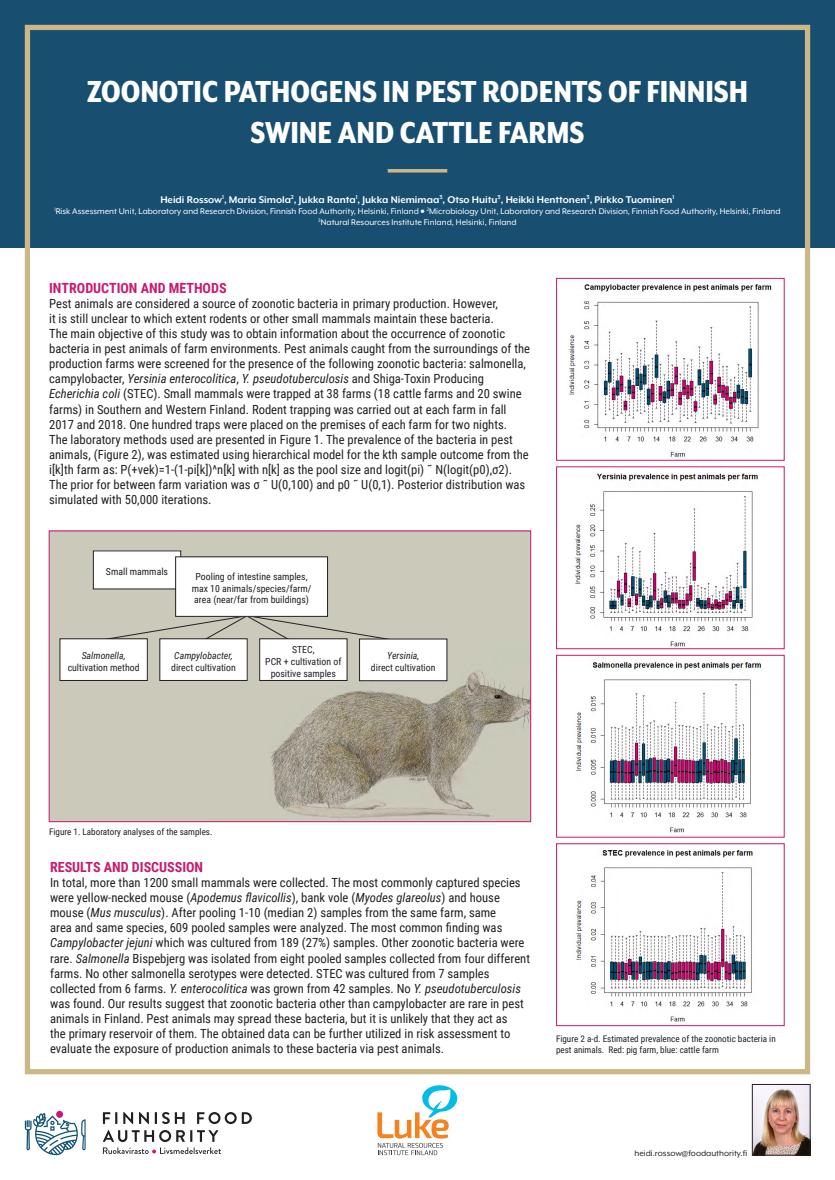
<style>
.page{position:relative;width:835px;height:1180px;background:#fff}
.page>*{position:absolute;margin:0;border:0;box-sizing:border-box;transform-origin:0 0}
.Pääotsikko{font:800 35px/40.2px "Mr Eaves XL San Nar OT";color:#fff;text-align:center}
.Kappaleotsikko{font:700 14px "Roboto Condensed";color:#c71b6f}
.Leipäteksti{font:12.6px/15.1px "Roboto Condensed";color:#231f20}
.Tekijät{font:700 11.2px "Mr Eaves XL Mod OT";color:#fff}
.Laatikkoteksti{font:9.8px/11.5px "Roboto Condensed";color:#231f20;text-align:center}
.Laatikkoteksti-2{font:italic 9.8px "Roboto Condensed";color:#231f20}
.Yhteystiedot{font:9.45px/11.3px "Mr Eaves XL Mod OT";color:#fff;text-align:center}
.Yhteystiedot-2{font:9.45px "Mr Eaves XL Mod OT";color:#231f20}
.Kuvateksti{font:9.1px/10.9px "Roboto Condensed";color:#231f20}
.s1{font-style:italic}
</style>
<div class="page">
<img style="left:51px;top:532px;width:478px;height:288px">
<div style="left:49px;top:530px;width:482px;height:292px;border:1px solid #c71b6f"></div>
<div style="left:0;top:0;width:834px;height:248px;background:#184f71"></div>
<div style="left:25px;top:25px;width:785px;height:1049px;border:5px solid #cbb886"></div>
<img style="left:569px;top:284px;width:203px;height:173px">
<div style="left:556px;top:278px;width:228px;height:182px;border:1px solid #c71b6f"></div>
<img style="left:575px;top:473px;width:183px;height:174px">
<div style="left:556px;top:466px;width:228px;height:183px;border:1px solid #c71b6f"></div>
<img style="left:576px;top:661px;width:186px;height:172px">
<div style="left:556px;top:655px;width:228px;height:182px;border:1px solid #c71b6f"></div>
<hr style="left:387px;top:169px;width:60px;height:3px;background:#cbb886">
<svg style="left:377px;top:1085px;width:80px;height:70px"></svg>
<svg style="left:103px;top:1112px;width:14px;height:12px"></svg>
<svg style="left:123px;top:1112px;width:10px;height:12px"></svg>
<svg style="left:139px;top:1112px;width:10px;height:12px"></svg>
<svg style="left:155px;top:1112px;width:29px;height:12px"></svg>
<svg style="left:197px;top:1112px;width:55px;height:12px"></svg>
<svg style="left:103px;top:1130px;width:118px;height:24px"></svg>
<div style="left:56px;top:1111px;width:7px;height:6px;background:#cf1277;border-radius:50%"></div>
<svg style="left:25px;top:1113px;width:61px;height:42px"></svg>
<img style="left:574px;top:849px;width:181px;height:173px">
<div style="left:556px;top:843px;width:228px;height:183px;border:1px solid #c71b6f"></div>
<div style="left:93px;top:551px;width:88px;height:38px;background:#fff"></div>
<svg style="left:103px;top:615px;width:288px;height:26px;background:#c0bfb1"></svg>
<div style="left:60px;top:639px;width:87px;height:41px;background:#fff"></div>
<div style="left:60px;top:638px;width:88px;height:43px;border:1px solid #231f20"></div>
<div style="left:160px;top:639px;width:87px;height:41px;background:#fff"></div>
<div style="left:159px;top:638px;width:88px;height:43px;border:1px solid #231f20"></div>
<div style="left:260px;top:639px;width:87px;height:41px;background:#fff"></div>
<div style="left:259px;top:638px;width:88px;height:43px;border:1px solid #231f20"></div>
<div style="left:359px;top:639px;width:88px;height:42px;background:#fff"></div>
<div style="left:359px;top:638px;width:88px;height:43px;border:1px solid #231f20"></div>
<div style="left:176px;top:557px;width:151px;height:59px;background:#fff"></div>
<div style="left:175px;top:556px;width:153px;height:61px;border:1px solid #231f20"></div>
<img style="left:754px;top:1086px;width:54px;height:67px">
<div style="left:752px;top:1084px;width:58px;height:71px;border:1px solid #231f20"></div>
<p class="Pääotsikko" style="left:87px;top:72px;width:662px">ZOONOTIC PATHOGENS IN PEST RODENTS OF FINNISH<br>SWINE AND CATTLE FARMS</p>
<p class="Tekijät" style="left:160px;top:194px;width:515px">Heidi Rossow<sup>1</sup>, Maria Simola<sup>2</sup>, Jukka Ranta<sup>1</sup>, Jukka Niemimaa<sup>3</sup>, Otso Huitu<sup>3</sup>, Heikki Henttonen<sup>3</sup>, Pirkko Tuominen<sup>1</sup></p>
<p class="Yhteystiedot" style="left:54px;top:206px;width:727px"><sup>1</sup>Risk Assessment Unit, Laboratory and Research Division, Finnish Food Authority, Helsinki, Finland • <sup>2</sup>Microbiology Unit, Laboratory and Research Division, Finnish Food Authority, Helsinki, Finland<br><sup>3</sup>Natural Resources Institute Finland, Helsinki, Finland</p>
<p class="Kappaleotsikko" style="left:49px;top:278px;width:179px">INTRODUCTION AND METHODS</p>
<p class="Leipäteksti" style="left:49px;top:295px;width:482px">Pest animals are considered a source of zoonotic bacteria in primary production. However,<br>it is still unclear to which extent rodents or other small mammals maintain these bacteria.<br>The main objective of this study was to obtain information about the occurrence of zoonotic bacteria in pest animals of farm environments. Pest animals caught from the surroundings of the production farms were screened for the presence of the following zoonotic bacteria: salmonella, campylobacter, <span class="s1">Yersinia enterocolitica</span>, <span class="s1">Y. pseudotuberculosis</span> and Shiga-Toxin Producing <span class="s1">Echerichia coli</span> (STEC). Small mammals were trapped at 38 farms (18 cattle farms and 20 swine farms) in Southern and Western Finland. Rodent trapping was carried out at each farm in fall 2017 and 2018. One hundred traps were placed on the premises of each farm for two nights.<br>The laboratory methods used are presented in Figure 1. The prevalence of the bacteria in pest animals, (Figure 2), was estimated using hierarchical model for the kth sample outcome from the i[k]th farm as: P(+vek)=1-(1-pi[k])^n[k] with n[k] as the pool size and logit(pi) ˜ N(logit(p0),σ2).<br>The prior for between farm variation was σ ˜ U(0,100) and p0 ˜ U(0,1). Posterior distribution was simulated with 50,000 iterations.</p>
<p class="Laatikkoteksti" style="left:106px;top:565px;width:64px">Small mammals</p>
<p class="Laatikkoteksti" style="left:192px;top:570px;width:121px">Pooling of intestine samples, max 10 animals/species/farm/ area (near/far from buildings)</p>
<p class="Laatikkoteksti-2" style="left:82px;top:649px;width:45px">Salmonella,</p>
<p class="Laatikkoteksti" style="left:68px;top:661px;width:73px">cultivation method</p>
<p class="Laatikkoteksti-2" style="left:174px;top:649px;width:60px">Campylobacter,</p>
<p class="Laatikkoteksti" style="left:171px;top:661px;width:66px">direct cultivation</p>
<p class="Laatikkoteksti" style="left:292px;top:644px;width:24px">STEC,</p>
<p class="Laatikkoteksti" style="left:265px;top:655px;width:78px">PCR + cultivation of positive samples</p>
<p class="Laatikkoteksti-2" style="left:387px;top:649px;width:34px">Yersinia,</p>
<p class="Laatikkoteksti" style="left:371px;top:661px;width:66px">direct cultivation</p>
<p class="Kuvateksti" style="left:49px;top:826px;width:165px">Figure 1. Laboratory analyses of the samples.</p>
<p class="Kappaleotsikko" style="left:50px;top:857px;width:154px">RESULTS AND DISCUSSION</p>
<p class="Leipäteksti" style="left:50px;top:874px;width:481px">In total, more than 1200 small mammals were collected. The most commonly captured species were yellow-necked mouse (<span class="s1">Apodemus flavicollis</span>), bank vole (<span class="s1">Myodes glareolus</span>) and house mouse (<span class="s1">Mus musculus</span>). After pooling 1-10 (median 2) samples from the same farm, same<br>area and same species, 609 pooled samples were analyzed. The most common finding was <span class="s1">Campylobacter jejuni</span> which was cultured from 189 (27%) samples. Other zoonotic bacteria were rare. <span class="s1">Salmonella</span> Bispebjerg was isolated from eight pooled samples collected from four different farms. No other salmonella serotypes were detected. STEC was cultured from 7 samples collected from 6 farms. <span class="s1">Y. enterocolitica</span> was grown from 42 samples. No <span class="s1">Y. pseudotuberculosis </span>was found. Our results suggest that zoonotic bacteria other than campylobacter are rare in pest animals in Finland. Pest animals may spread these bacteria, but it is unlikely that they act as<br>the primary reservoir of them. The obtained data can be further utilized in risk assessment to evaluate the exposure of production animals to these bacteria via pest animals.</p>
<p class="Kuvateksti" style="left:556px;top:1033px;width:221px">Figure 2 a-d. Estimated prevalence of the zoonotic bacteria in pest animals. Red: pig farm, blue: cattle farm</p>
<p class="Yhteystiedot-2" style="left:634px;top:1148px;width:114px">heidi.rossow@foodauthority.fi</p>
</div>
